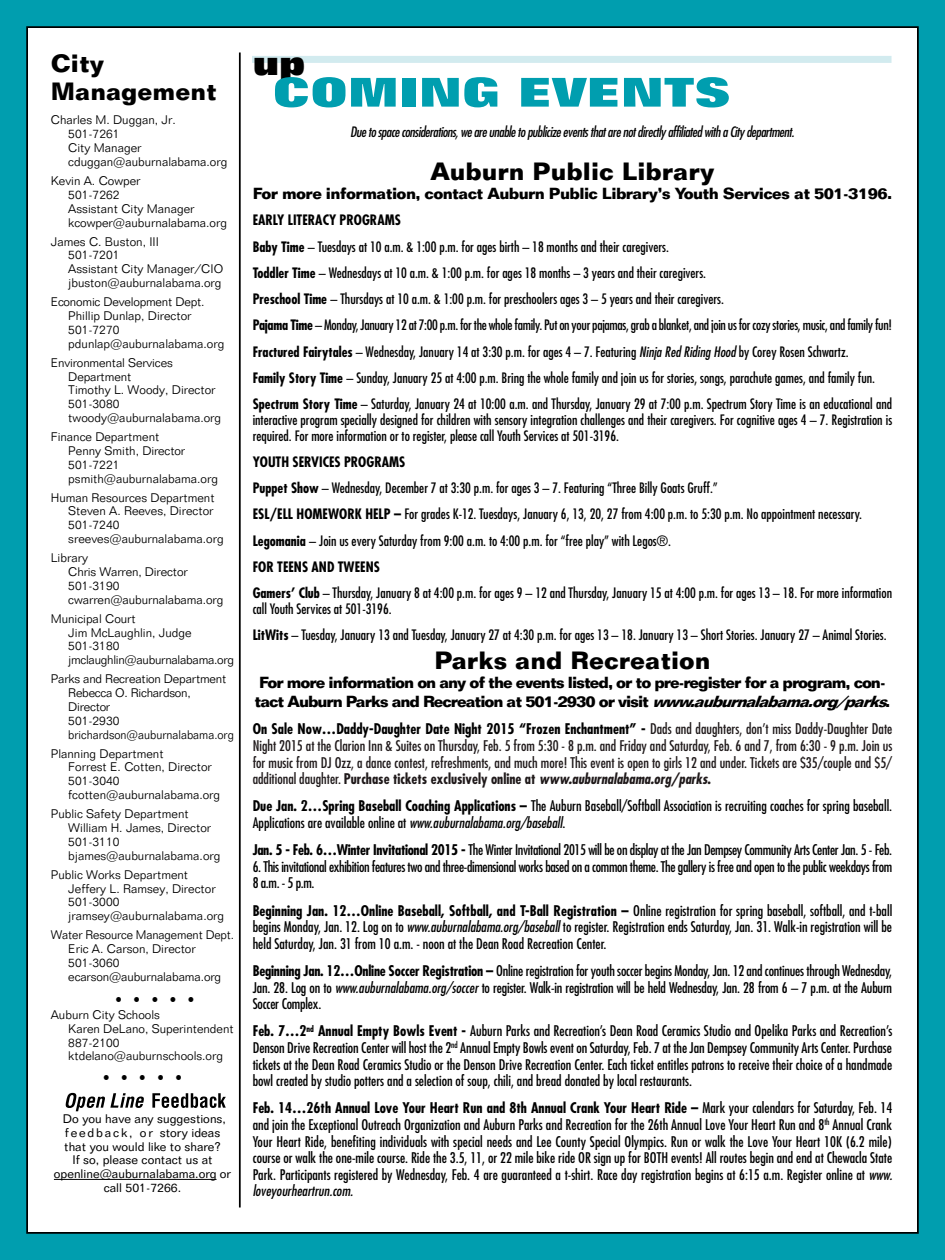
<style>
.page{position:relative;width:945px;height:1260px;background:#009eaf}
.page>*{position:absolute;margin:0;border:0;box-sizing:border-box;transform-origin:0 0}
.t1{font:800 40.25px "Folio BT";color:#009eaf;scale:1.25 1}
.t2{font:800 31.5px "Folio BT";color:#000;scale:1.2 1}
.t3{font:700 24.5px/28px "Folio BT";color:#000}
.t4{font:300 17.5px "Folio BT";color:#000;scale:.95 1}
.t5{font:700 15.75px/18.9px "Folio BT";letter-spacing:-.065em;color:#000;text-align:center}
.t6{font:700 15.75px "Folio BT";letter-spacing:-.04em;color:#000}
.t7{font:condensed 14.35px/16.6px "Futura";color:#000;text-align:justify}
.t8{font:condensed 14.35px/16.6px "Futura";color:#1f191a;text-align:justify}
.t9{font:condensed 14.35px/16.6px "Futura";letter-spacing:-.025em;color:#000}
.t10{font:condensed 14px/26.2px "Futura";color:#000}
.t11{font:italic condensed 14px "Futura";letter-spacing:-.035em;color:#000}
.t12{font:300 12.25px/13.8px "Folio BT";color:#000}
.t13{font:12.25px/13.8px "Folio BT";color:#000;text-align:center}
.s1{font-weight:700}
.s2{font-style:italic}
.s3{font-weight:700;color:#000}
.s4{font-weight:700;font-style:italic}
</style>
<div class="page">
<div style="left:27px;top:27px;width:891px;height:1206px;background:#fff"></div>
<hr style="left:239px;top:52px;width:2px;height:1156px;background:#000">
<hr style="left:54px;top:1179px;width:163px;height:1px;background:#000">
<svg style="left:65px;top:1093px;width:161px;height:18px"></svg>
<div style="left:252px;top:56px;width:640px;height:7px;background:#d2ebef"></div>
<h3 class="t3" style="left:51px;top:49px;width:168px">City<br>Management</h3>
<p class="t12" style="left:68px;top:113px;width:161px;text-indent:-18px">Charles M. Duggan, Jr.<br>501-7261<br>City Manager cduggan@auburnalabama.org</p>
<p class="t12" style="left:68px;top:174px;width:160px;text-indent:-18px">Kevin A. Cowper<br>501-7262<br>Assistant City Manager kcowper@auburnalabama.org</p>
<p class="t12" style="left:68px;top:234px;width:156px;text-indent:-18px">James C. Buston, III<br>501-7201<br>Assistant City Manager/CIO jbuston@auburnalabama.org</p>
<p class="t12" style="left:68px;top:295px;width:158px;text-indent:-18px">Economic Development Dept.<br>Phillip Dunlap, Director<br>501-7270 pdunlap@auburnalabama.org</p>
<p class="t12" style="left:68px;top:355px;width:154px;text-indent:-18px">Environmental Services<br>Department<br>Timothy L. Woody, Director<br>501-3080 twoody@auburnalabama.org</p>
<p class="t12" style="left:68px;top:430px;width:151px;text-indent:-18px">Finance Department<br>Penny Smith, Director<br>501-7221 psmith@auburnalabama.org</p>
<p class="t12" style="left:68px;top:490px;width:157px;text-indent:-18px">Human Resources Department<br>Steven A. Reeves, Director<br>501-7240 sreeves@auburnalabama.org</p>
<p class="t12" style="left:68px;top:551px;width:157px;text-indent:-18px">Library<br>Chris Warren, Director<br>501-3190 cwarren@auburnalabama.org</p>
<p class="t12" style="left:68px;top:611px;width:167px;text-indent:-18px">Municipal Court<br>Jim McLaughlin, Judge<br>501-3180 jmclaughlin@auburnalabama.org</p>
<p class="t12" style="left:68px;top:672px;width:167px;text-indent:-18px">Parks and Recreation Department<br>Rebecca O. Richardson,<br>Director<br>501-2930 brichardson@auburnalabama.org</p>
<p class="t12" style="left:68px;top:746px;width:153px;text-indent:-18px">Planning Department<br>Forrest E. Cotten, Director<br>501-3040 fcotten@auburnalabama.org</p>
<p class="t12" style="left:68px;top:807px;width:154px;text-indent:-18px">Public Safety Department<br>William H. James, Director<br>501-3110 bjames@auburnalabama.org</p>
<p class="t12" style="left:68px;top:867px;width:157px;text-indent:-18px">Public Works Department<br>Jeffery L. Ramsey, Director<br>501-3000 jramsey@auburnalabama.org</p>
<p class="t12" style="left:68px;top:928px;width:167px;text-indent:-18px">Water Resource Management Dept.<br>Eric A. Carson, Director<br>501-3060 ecarson@auburnalabama.org</p>
<p class="t4" style="left:114px;top:989px;width:88px">•••••</p>
<p class="t12" style="left:68px;top:1008px;width:167px;text-indent:-18px">Auburn City Schools<br>Karen DeLano, Superintendent<br>887-2100 ktdelano@auburnschools.org</p>
<p class="t4" style="left:101px;top:1067px;width:88px">•••••</p>
<p class="t13" style="left:54px;top:1111px;width:179px">Do you have any suggestions, feedback, or story ideas that you would like to share?<br>If so, please contact us at openline@auburnalabama.org or call 501-7266.</p>
<h2 class="t2" style="left:253px;top:45px;width:46px">up</h2>
<h1 class="t1" style="left:273px;top:68px;width:368px">COMING EVENTS</h1>
<p class="t11" style="left:350px;top:123px;width:446px">Due to space considerations, we are unable to publicize events that are not directly affiliated with a City department.</p>
<h3 class="t3" style="left:430px;top:157px;width:286px">Auburn Public Library</h3>
<p class="t6" style="left:253px;top:184px;width:641px">For more information, contact Auburn Public Library’s Youth Services at 501-3196.</p>
<p class="t10" style="left:253px;top:207px;width:641px"><span class="s1">EARLY LITERACY PROGRAMS<br>Baby Time</span> – Tuesdays at 10 a.m. &amp; 1:00 p.m. for ages birth – 18 months and their caregivers.<br><span class="s1">Toddler Time</span> – Wednesdays at 10 a.m. &amp; 1:00 p.m. for ages 18 months – 3 years and their caregivers.<br><span class="s1">Preschool Time</span> – Thursdays at 10 a.m. &amp; 1:00 p.m. for preschoolers ages 3 – 5 years and their caregivers.<br><span class="s1">Pajama Time</span> – Monday, January 12 at 7:00 p.m. for the whole family. Put on your pajamas, grab a blanket, and join us for cozy stories, music, and family fun!<br><span class="s1">Fractured Fairytales</span> – Wednesday, January 14 at 3:30 p.m. for ages 4 – 7. Featuring <span class="s2">Ninja Red Riding Hood</span> by Corey Rosen Schwartz.<br><span class="s1">Family Story Time</span> – Sunday, January 25 at 4:00 p.m. Bring the whole family and join us for stories, songs, parachute games, and family fun.<br><span class="s1">Spectrum Story Time</span> – Saturday, January 24 at 10:00 a.m. and Thursday, January 29 at 7:00 p.m. Spectrum Story Time is an educational and</p>
<p class="t10" style="left:253px;top:411px;width:641px;line-height:15.8px">interactive program specially designed for children with sensory integration challenges and their caregivers. For cognitive ages 4 – 7. Registration is required. For more information or to register, please call Youth Services at 501-3196.</p>
<p class="t10" style="left:253px;top:448px;width:641px"><span class="s1">YOUTH SERVICES PROGRAMS<br>Puppet Show</span> – Wednesday, December 7 at 3:30 p.m. for ages 3 – 7. Featuring “Three Billy Goats Gruff.”<br><span class="s1">ESL/ELL HOMEWORK HELP –</span> For grades K-12. Tuesdays, January 6, 13, 20, 27 from 4:00 p.m. to 5:30 p.m. No appointment necessary.<br><span class="s1">Legomania</span> – Join us every Saturday from 9:00 a.m. to 4:00 p.m. for “free play” with Legos®.<br><span class="s1">FOR TEENS AND TWEENS<br>Gamers’ Club</span> – Thursday, January 8 at 4:00 p.m. for ages 9 – 12 and Thursday, January 15 at 4:00 p.m. for ages 13 – 18. For more information</p>
<p class="t10" style="left:253px;top:595px;width:635px">call Youth Services at 501-3196.<br><span class="s1">LitWits</span> – Tuesday, January 13 and Tuesday, January 27 at 4:30 p.m. for ages 13 – 18. January 13 – Short Stories. January 27 – Animal Stories.</p>
<h3 class="t3" style="left:435px;top:647px;width:277px">Parks and Recreation</h3>
<p class="t5" style="left:255px;top:673px;width:640px">For more information on any of the events listed, or to pre-register for a program, con&shy;tact Auburn Parks and Recreation at 501-2930 or visit <span class="s2">www.auburnalabama.org/parks</span>.</p>
<p class="t8" style="left:253px;top:720px;width:641px"><span class="s3">On Sale Now…Daddy-Daughter Date Night 2015 “Frozen Enchantment” -</span> Dads and daughters, don’t miss Daddy-Daughter Date Night 2015 at the Clarion Inn &amp; Suites on Thursday, Feb. 5 from 5:30 - 8 p.m. and Friday and Saturday, Feb. 6 and 7, from 6:30 - 9 p.m. Join us for music from DJ Ozz, a dance contest, refreshments, and much more! This event is open to girls 12 and under. Tickets are $35/couple and $5/ additional daughter. <span class="s1">Purchase tickets exclusively online at</span> <span class="s4">www.auburnalabama.org/parks</span><span class="s1">.</span></p>
<p class="t7" style="left:253px;top:797px;width:641px"><span class="s1">Due Jan. 2…Spring Baseball Coaching Applications –</span> The Auburn Baseball/Softball Association is recruiting coaches for spring baseball.<br>Applications are available online at <span class="s2">www.auburnalabama.org/baseball</span>.</p>
<p class="t9" style="left:253px;top:841px;width:641px"><span class="s1">Jan. 5 - Feb. 6…Winter Invitational 2015 -</span> The Winter Invitational 2015 will be on display at the Jan Dempsey Community Arts Center Jan. 5 - Feb.</p>
<p class="t9" style="left:253px;top:858px;width:641px">6. This invitational exhibition features two and three-dimensional works based on a common theme. The gallery is free and open to the public weekdays from<br>8 a.m. - 5 p.m.</p>
<p class="t7" style="left:253px;top:902px;width:641px"><span class="s1">Beginning Jan. 12…Online Baseball, Softball, and T-Ball Registration –</span> Online registration for spring baseball, softball, and t-ball begins Monday, Jan. 12. Log on to <span class="s2">www.auburnalabama.org/baseball</span> to register. Registration ends Saturday, Jan. 31. Walk-in registration will be held Saturday, Jan. 31 from 10 a.m. - noon at the Dean Road Recreation Center.</p>
<p class="t7" style="left:253px;top:962px;width:641px"><span class="s1">Beginning Jan. 12…Online Soccer Registration –</span> Online registration for youth soccer begins Monday, Jan. 12 and continues through Wednesday, Jan. 28. Log on to <span class="s2">www.auburnalabama.org/soccer</span> to register. Walk-in registration will be held Wednesday, Jan. 28 from 6 – 7 p.m. at the Auburn Soccer Complex.</p>
<p class="t7" style="left:253px;top:1022px;width:641px"><span class="s1">Feb. 7…2</span><sup>nd</sup> <span class="s1">Annual Empty Bowls Event -</span> Auburn Parks and Recreation’s Dean Road Ceramics Studio and Opelika Parks and Recreation’s Denson Drive Recreation Center will host the 2<sup>nd</sup> Annual Empty Bowls event on Saturday, Feb. 7 at the Jan Dempsey Community Arts Center. Purchase tickets at the Dean Road Ceramics Studio or the Denson Drive Recreation Center. Each ticket entitles patrons to receive their choice of a handmade bowl created by studio potters and a selection of soup, chili, and bread donated by local restaurants.</p>
<p class="t7" style="left:253px;top:1099px;width:641px"><span class="s1">Feb. 14…26th Annual Love Your Heart Run and 8th Annual Crank Your Heart Ride –</span> Mark your calendars for Saturday, Feb. 14 and join the Exceptional Outreach Organization and Auburn Parks and Recreation for the 26th Annual Love Your Heart Run and 8<sup>th</sup> Annual Crank Your Heart Ride, benefiting individuals with special needs and Lee County Special Olympics. Run or walk the Love Your Heart 10K (6.2 mile) course or walk the one-mile course. Ride the 3.5, 11, or 22 mile bike ride OR sign up for BOTH events! All routes begin and end at Chewacla State Park. Participants registered by Wednesday, Feb. 4 are guaranteed a t-shirt. Race day registration begins at 6:15 a.m. Register online at <span class="s2">www. loveyourheartrun.com.</span></p>
</div>
